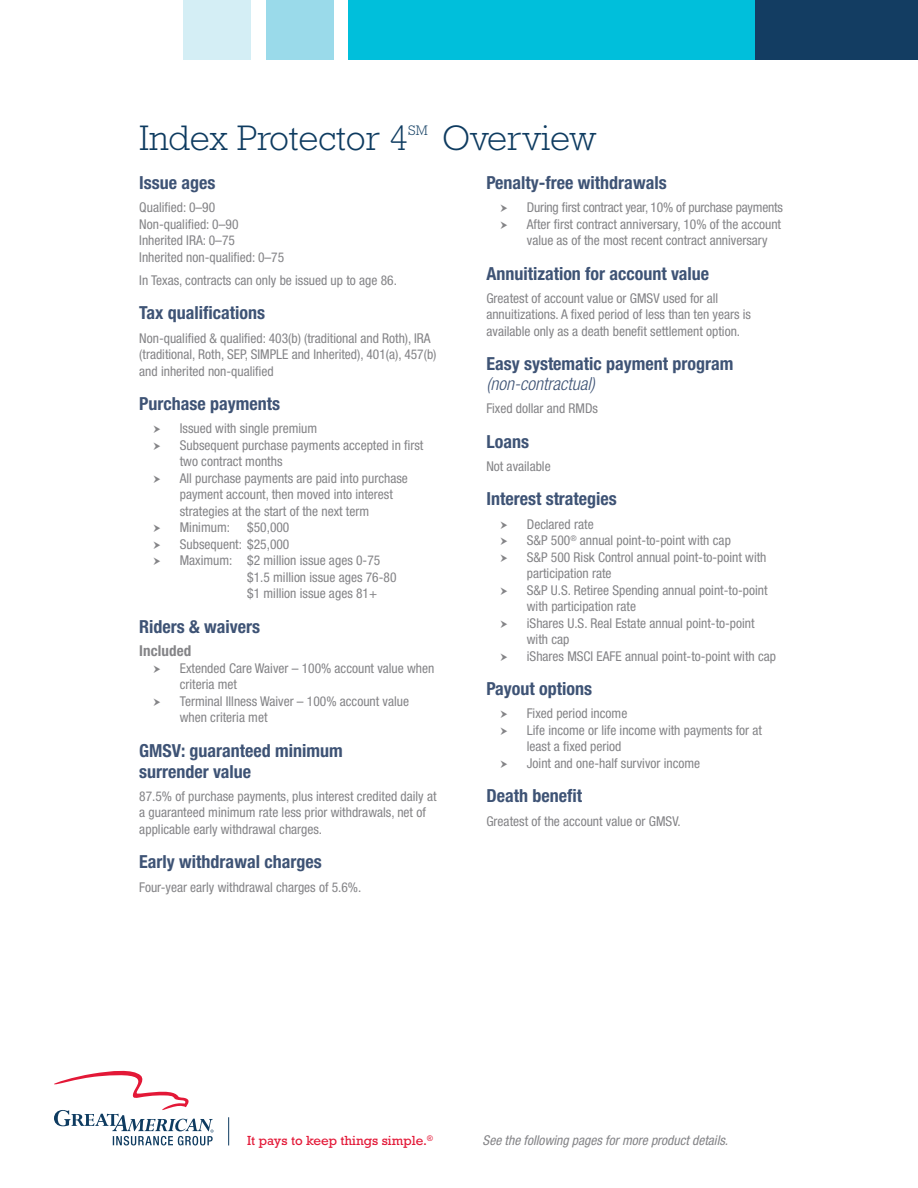
<style>
.page{position:relative;width:918px;height:1188px;background:#fff}
.page>*{position:absolute;margin:0;border:0;box-sizing:border-box;transform-origin:0 0}
.t1{font:300 36px "Rockwell Std";color:#0e3b60}
.t2{font:700 condensed 18px/21px "Helvetica Neue LT Std";color:#3e5375}
.t3{font:italic 300 condensed 18px "Helvetica Neue LT Std";color:#3e5375}
.t4{font:700 condensed 15px "Helvetica Neue LT Std";letter-spacing:.005em;color:#848487}
.t5{font:300 13.95px "Rockwell Std";color:#0e3b60}
.t6{font:condensed 13.5px/16.5px "Helvetica Neue LT Std";color:#848487}
.t7{font:italic condensed 13.5px "Helvetica Neue LT Std";color:#848487}
.t8{font:13.35px "Rockwell Std";color:#e31837}
.t9{font:7.8px "Rockwell Std";color:#e31837}
</style>
<div class="page">
<div style="left:266px;top:0;width:68px;height:60px;background:#9adaea"></div>
<div style="left:183px;top:0;width:68px;height:60px;background:#d4eef5"></div>
<div style="left:751px;top:0;width:167px;height:60px;background:#133d62"></div>
<div style="left:348px;top:0;width:407px;height:60px;background:#00bfdb"></div>
<svg style="left:54px;top:1070px;width:160px;height:75px"></svg>
<svg style="left:228px;top:1117px;width:1px;height:28px"></svg>
<h1 class="t1" style="left:139px;top:118px;width:270px">Index Protector 4</h1>
<p class="t5" style="left:408px;top:122px;width:21px">SM</p>
<h1 class="t1" style="left:442px;top:118px;width:156px">Overview</h1>
<h2 class="t2" style="left:139px;top:172px;width:78px">Issue ages</h2>
<p class="t6" style="left:139px;top:199px;width:146px">Qualified: 0–90<br>Non-qualified: 0–90<br>Inherited IRA: 0–75<br>Inherited non-qualified: 0–75</p>
<p class="t6" style="left:139px;top:272px;width:259px">In Texas, contracts can only be issued up to age 86.</p>
<h2 class="t2" style="left:139px;top:302px;width:127px">Tax qualifications</h2>
<p class="t6" style="left:139px;top:329px;width:299px">Non-qualified &amp; qualified: 403(b) (traditional and Roth), IRA (traditional, Roth, SEP, SIMPLE and Inherited), 401(a), 457(b) and inherited non-qualified</p>
<h2 class="t2" style="left:139px;top:393px;width:142px">Purchase payments</h2>
<p class="t6" style="left:180px;top:420px;width:245px">Issued with single premium<br>Subsequent purchase payments accepted in first two contract months<br>All purchase payments are paid into purchase payment account, then moved into interest strategies at the start of the next term<br>Minimum:</p>
<h2 class="t2" style="left:486px;top:172px;width:182px">Penalty-free withdrawals</h2>
<p class="t6" style="left:527px;top:199px;width:258px">During first contract year, 10% of purchase payments<br>After first contract anniversary, 10% of the account value as of the most recent contract anniversary</p>
<h2 class="t2" style="left:486px;top:262px;width:224px">Annuitization for account value</h2>
<p class="t6" style="left:486px;top:290px;width:266px">Greatest of account value or GMSV used for all annuitizations. A fixed period of less than ten years is available only as a death benefit settlement option.</p>
<h2 class="t2" style="left:486px;top:353px;width:249px">Easy systematic payment program</h2>
<h2 class="t3" style="left:486px;top:373px;width:110px">(non-contractual)</h2>
<p class="t6" style="left:486px;top:400px;width:113px">Fixed dollar and RMDs</p>
<h2 class="t2" style="left:486px;top:430px;width:44px">Loans</h2>
<p class="t6" style="left:486px;top:458px;width:66px">Not available</p>
<h2 class="t2" style="left:486px;top:488px;width:132px">Interest strategies</h2>
<p class="t6" style="left:527px;top:515px;width:251px">Declared rate<br>S&amp;P 500<sup>®</sup> annual point-to-point with cap<br>S&amp;P 500 Risk Control annual point-to-point with participation rate<br>S&amp;P U.S. Retiree Spending annual point-to-point with participation rate<br>iShares U.S. Real Estate annual point-to-point with cap<br>iShares MSCI EAFE annual point-to-point with cap</p>
<h2 class="t2" style="left:486px;top:678px;width:107px">Payout options</h2>
<p class="t6" style="left:527px;top:705px;width:237px">Fixed period income<br>Life income or life income with payments for at least a fixed period<br>Joint and one-half survivor income</p>
<h2 class="t2" style="left:486px;top:785px;width:97px">Death benefit</h2>
<p class="t6" style="left:486px;top:812px;width:196px">Greatest of the account value or GMSV.</p>
<p class="t6" style="left:247px;top:519px;width:44px">$50,000</p>
<p class="t6" style="left:180px;top:536px;width:111px">Subsequent: $25,000</p>
<p class="t6" style="left:180px;top:552px;width:202px">Maximum: $2 million issue ages 0-75</p>
<p class="t6" style="left:247px;top:569px;width:151px">$1.5 million issue ages 76-80</p>
<p class="t6" style="left:247px;top:585px;width:131px">$1 million issue ages 81+</p>
<h2 class="t2" style="left:139px;top:616px;width:122px">Riders &amp; waivers</h2>
<p class="t4" style="left:139px;top:642px;width:53px">Included</p>
<p class="t6" style="left:180px;top:659px;width:256px">Extended Care Waiver – 100% account value when criteria met<br>Terminal Illness Waiver – 100% account value when criteria met</p>
<h2 class="t2" style="left:139px;top:739px;width:205px">GMSV: guaranteed minimum surrender value</h2>
<p class="t6" style="left:139px;top:788px;width:299px">87.5% of purchase payments, plus interest credited daily at a guaranteed minimum rate less prior withdrawals, net of applicable early withdrawal charges.</p>
<h2 class="t2" style="left:139px;top:851px;width:184px">Early withdrawal charges</h2>
<p class="t6" style="left:139px;top:878px;width:224px">Four-year early withdrawal charges of 5.6%.</p>
<p class="t8" style="left:247px;top:1133px;width:181px">It pays to keep things simple.</p>
<p class="t7" style="left:483px;top:1132px;width:247px">See the following pages for more product details.</p>
<p class="t9" style="left:427px;top:1134px;width:7px">®</p>
</div>
